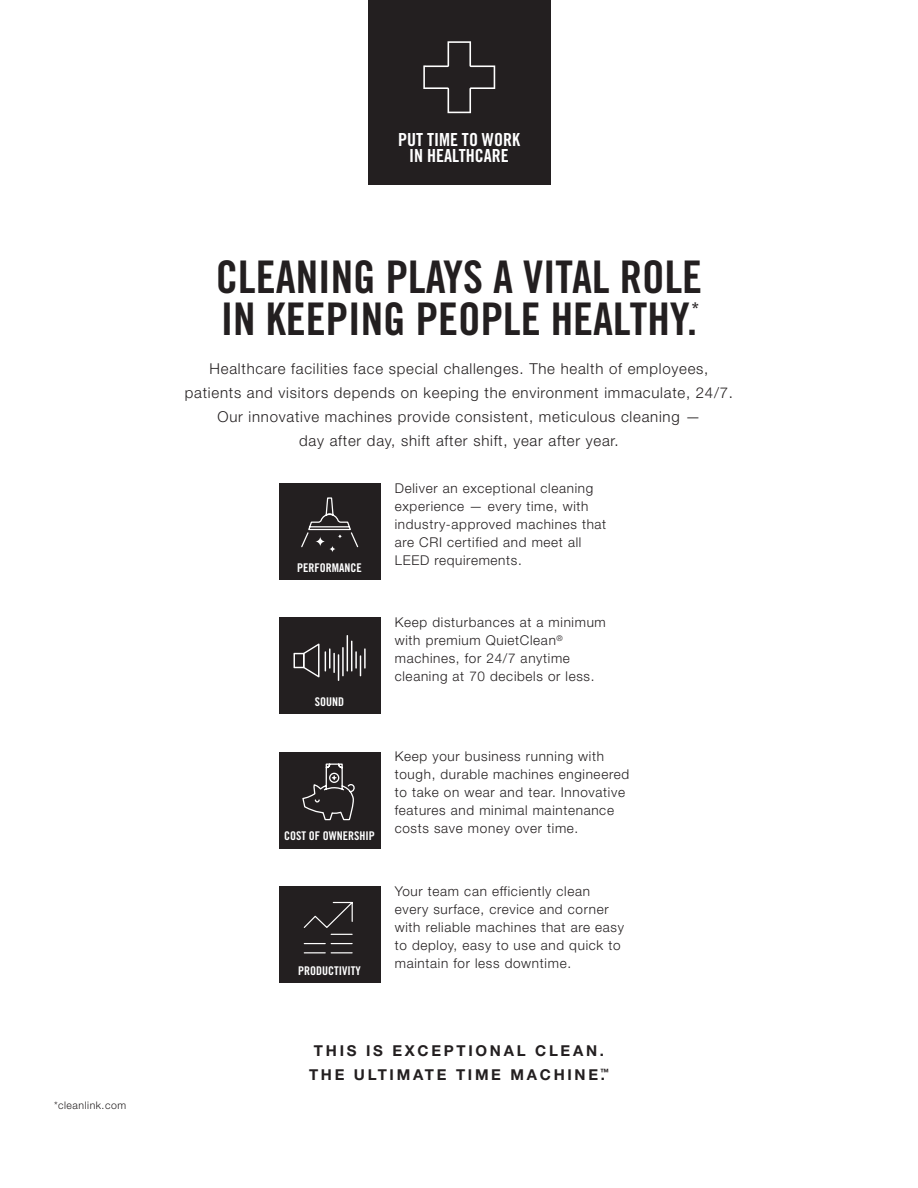
<style>
.page{position:relative;width:918px;height:1188px;background:#fff}
.page>*{position:absolute;margin:0;border:0;box-sizing:border-box;transform-origin:0 0}
.t1{font:45px/42px "Trade Gothic LT Std Bd Cn 20";color:#231f20}
.t2{font:18px/16.5px "Trade Gothic LT Std Bd Cn 20";color:#fff;text-align:center}
.t3{font:17.55px "Trade Gothic LT Std Bd Cn 20";color:#231f20}
.t4{font:300 15px/24px "Helvetica Neue LT Std";letter-spacing:.05em;color:#231f20;text-align:center}
.t5{font:700 15px/24px "Helvetica Neue";letter-spacing:.18em;color:#231f20;text-align:center}
.t6{font:300 13.5px/18px "Helvetica Neue LT Std";letter-spacing:.05em;color:#231f20}
.t7{font:12px "Trade Gothic LT Std Bd Cn 20";color:#fff}
.t8{font:300 10.5px "Helvetica Neue LT Std";letter-spacing:.05em;color:#231f20}
</style>
<div class="page">
<div style="left:368px;top:0;width:182px;height:185px;background:#231f20"></div>
<svg style="left:423px;top:41px;width:72px;height:72px"></svg>
<div style="left:279px;top:483px;width:101px;height:96px;background:#231f20"></div>
<svg style="left:329px;top:546px;width:7px;height:7px"></svg>
<svg style="left:301px;top:497px;width:57px;height:51px"></svg>
<div style="left:279px;top:617px;width:101px;height:97px;background:#231f20"></div>
<hr style="left:333px;top:653px;width:2px;height:20px;background:#fff">
<svg style="left:338px;top:654px;width:1px;height:27px"></svg>
<hr style="left:342px;top:647px;width:2px;height:29px;background:#fff">
<hr style="left:347px;top:635px;width:1px;height:37px;background:#fff">
<hr style="left:351px;top:641px;width:1px;height:31px;background:#fff">
<svg style="left:355px;top:651px;width:6px;height:25px"></svg>
<hr style="left:364px;top:648px;width:2px;height:21px;background:#fff">
<svg style="left:294px;top:644px;width:36px;height:33px"></svg>
<div style="left:279px;top:752px;width:101px;height:96px;background:#231f20"></div>
<svg style="left:302px;top:764px;width:53px;height:56px"></svg>
<div style="left:279px;top:886px;width:101px;height:97px;background:#231f20"></div>
<svg style="left:304px;top:902px;width:49px;height:51px"></svg>
<p class="t8" style="left:54px;top:1099px;width:74px">*cleanlink.com</p>
<h2 class="t2" style="left:398px;top:131px;width:123px">PUT TIME TO WORK<br>IN HEALTHCARE</h2>
<h1 class="t1" style="left:216px;top:256px;width:488px">CLEANING PLAYS A VITAL ROLE<br>IN KEEPING PEOPLE HEALTHY.</h1>
<p class="t3" style="left:692px;top:298px;width:9px">*</p>
<p class="t4" style="left:185px;top:356px;width:550px">Healthcare facilities face special challenges. The health of employees, patients and visitors depends on keeping the environment immaculate, 24/7.<br>Our innovative machines provide consistent, meticulous cleaning —<br>day after day, shift after shift, year after year.</p>
<p class="t7" style="left:297px;top:560px;width:66px">PERFORMANCE</p>
<p class="t7" style="left:315px;top:694px;width:31px">SOUND</p>
<p class="t7" style="left:284px;top:829px;width:92px">COST OF OWNERSHIP</p>
<p class="t7" style="left:298px;top:963px;width:64px">PRODUCTIVITY</p>
<p class="t6" style="left:395px;top:479px;width:213px">Deliver an exceptional cleaning experience — every time, with industry-approved machines that are CRI certified and meet all<br>LEED requirements.</p>
<p class="t6" style="left:395px;top:613px;width:213px">Keep disturbances at a minimum with premium QuietClean<sup>® </sup>machines, for 24/7 anytime cleaning at 70 decibels or less.</p>
<p class="t6" style="left:395px;top:747px;width:236px">Keep your business running with tough, durable machines engineered to take on wear and tear. Innovative features and minimal maintenance costs save money over time.</p>
<p class="t6" style="left:395px;top:882px;width:231px">Your team can efficiently clean every surface, crevice and corner with reliable machines that are easy to deploy, easy to use and quick to maintain for less downtime.</p>
<p class="t5" style="left:309px;top:1038px;width:301px">THIS IS EXCEPTIONAL CLEAN.<br>THE ULTIMATE TIME MACHINE.<sup>™</sup></p>
</div>
